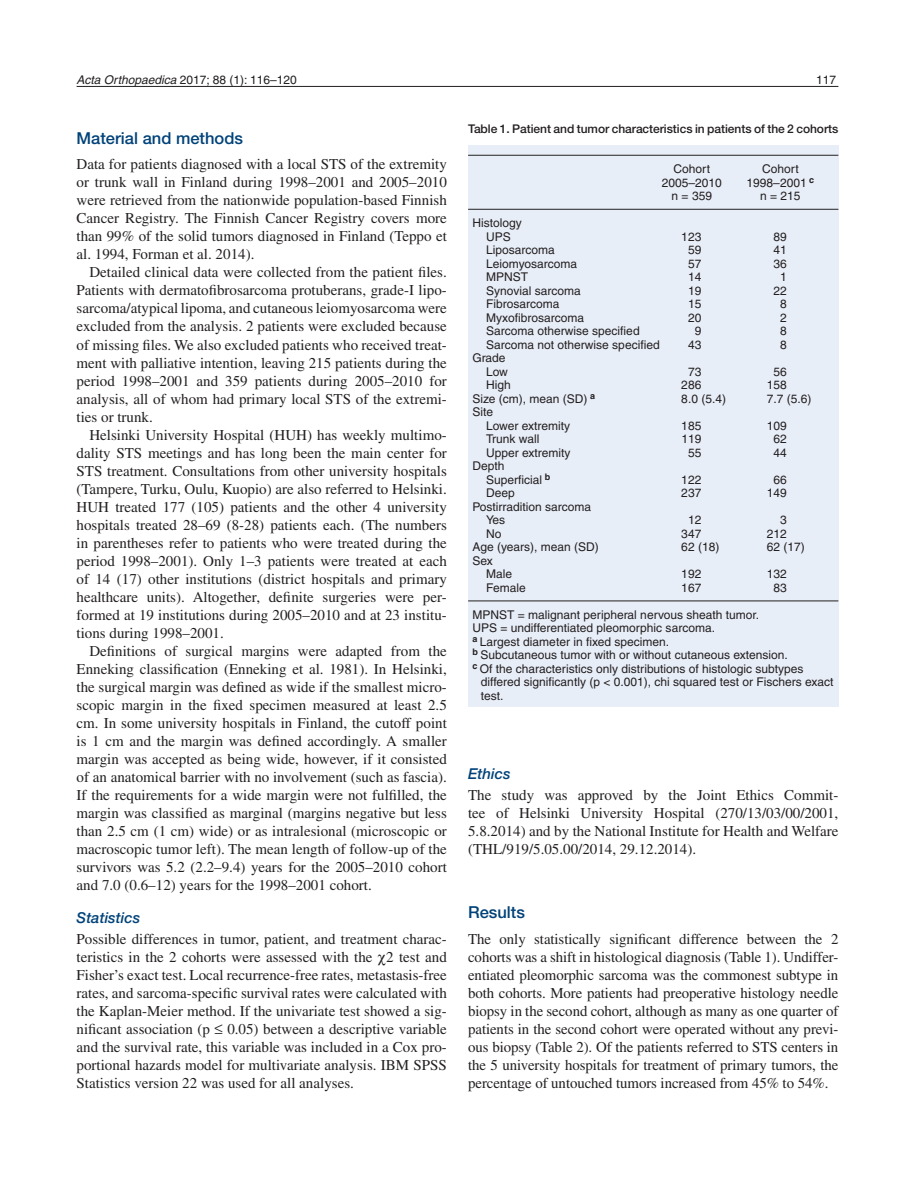
<style>
.page{position:relative;width:915px;height:1191px;background:#fff}
.page>*{position:absolute;margin:0;border:0;box-sizing:border-box;transform-origin:0 0}
.t1{font:500 16.5px "Helvetica Neue";color:#004279}
.t2{font:15px/18px "Times";color:#231f20;text-align:justify}
.t3{font:italic 500 15px "Helvetica Neue";color:#004279}
.t4{font:12px/13.5px "Helvetica";color:#231f20}
.t5{font:500 12px "Helvetica Neue";letter-spacing:-.005em;color:#231f20}
.s1{font-style:italic}
</style>
<div class="page">
<hr style="left:77px;top:86px;width:761px;height:1px;background:#231f20">
<div style="left:468px;top:146px;width:370px;height:561px;background:#e8eef8"></div>
<hr style="left:468px;top:155px;width:370px;height:1px;background:#231f20">
<hr style="left:468px;top:209px;width:370px;height:1px;background:#231f20">
<hr style="left:468px;top:600px;width:370px;height:1px;background:#231f20">
<p class="t4" style="left:77px;top:74px;width:222px"><span class="s1">Acta Orthopaedica</span> 2017; 88 (1): 116–120</p>
<p class="t4" style="left:816px;top:74px;width:22px">117</p>
<p class="t1" style="left:77px;top:132px;width:168px">Material and methods</p>
<p class="t2" style="left:77px;top:157px;width:371px">Data for patients diagnosed with a local STS of the extremity or trunk wall in Finland during 1998–2001 and 2005–2010 were retrieved from the nationwide population-based Finnish Cancer Registry. The Finnish Cancer Registry covers more than 99% of the solid tumors diagnosed in Finland (Teppo et al. 1994, Forman et al. 2014).</p>
<p class="t2" style="left:77px;top:265px;width:371px;text-indent:13px">Detailed clinical data were collected from the patient files.<br>Patients with dermatofibrosarcoma protuberans, grade-I lipo&shy;sarcoma/atypical lipoma, and cutaneous leiomyosarcoma were excluded from the analysis. 2 patients were excluded because of missing files. We also excluded patients who received treat&shy;ment with palliative intention, leaving 215 patients during the period 1998–2001 and 359 patients during 2005–2010 for analysis, all of whom had primary local STS of the extremi&shy;ties or trunk.</p>
<p class="t2" style="left:77px;top:427px;width:371px;text-indent:13px">Helsinki University Hospital (HUH) has weekly multimo&shy;dality STS meetings and has long been the main center for STS treatment. Consultations from other university hospitals (Tampere, Turku, Oulu, Kuopio) are also referred to Helsinki.<br>HUH treated 177 (105) patients and the other 4 university hospitals treated 28–69 (8-28) patients each. (The numbers in parentheses refer to patients who were treated during the period 1998–2001). Only 1–3 patients were treated at each of 14 (17) other institutions (district hospitals and primary healthcare units). Altogether, definite surgeries were per&shy;formed at 19 institutions during 2005–2010 and at 23 institu&shy;tions during 1998–2001.</p>
<p class="t2" style="left:77px;top:643px;width:371px;text-indent:13px">Definitions of surgical margins were adapted from the Enneking classification (Enneking et al. 1981). In Helsinki, the surgical margin was defined as wide if the smallest micro&shy;scopic margin in the fixed specimen measured at least 2.5 cm. In some university hospitals in Finland, the cutoff point is 1 cm and the margin was defined accordingly. A smaller margin was accepted as being wide, however, if it consisted of an anatomical barrier with no involvement (such as fascia).<br>If the requirements for a wide margin were not fulfilled, the margin was classified as marginal (margins negative but less than 2.5 cm (1 cm) wide) or as intralesional (microscopic or macroscopic tumor left). The mean length of follow-up of the survivors was 5.2 (2.2–9.4) years for the 2005–2010 cohort and 7.0 (0.6–12) years for the 1998–2001 cohort.</p>
<p class="t3" style="left:77px;top:912px;width:65px">Statistics</p>
<p class="t2" style="left:77px;top:931px;width:371px">Possible differences in tumor, patient, and treatment charac&shy;teristics in the 2 cohorts were assessed with the 2 test and Fisher’s exact test. Local recurrence-free rates, metastasis-free rates, and sarcoma-specific survival rates were calculated with the Kaplan-Meier method. If the univariate test showed a sig&shy;nificant association (p ≤ 0.05) between a descriptive variable and the survival rate, this variable was included in a Cox pro&shy;portional hazards model for multivariate analysis. IBM SPSS Statistics version 22 was used for all analyses.</p>
<p class="t5" style="left:468px;top:124px;width:371px">Table 1. Patient and tumor characteristics in patients of the 2 cohorts</p>
<p class="t4" style="left:673px;top:163px;width:38px">Cohort</p>
<p class="t4" style="left:761px;top:163px;width:38px">Cohort</p>
<p class="t4" style="left:661px;top:177px;width:62px">2005–2010</p>
<p class="t4" style="left:746px;top:177px;width:69px">1998–2001 <sup>c</sup></p>
<p class="t4" style="left:671px;top:190px;width:42px">n = 359</p>
<p class="t4" style="left:760px;top:190px;width:42px">n = 215</p>
<p class="t4" style="left:472px;top:217px;width:51px;text-align:center">Histology<br>UPS</p>
<p class="t4" style="left:681px;top:231px;width:22px">123</p>
<p class="t4" style="left:773px;top:231px;width:15px">89</p>
<p class="t4" style="left:486px;top:244px;width:70px">Liposarcoma</p>
<p class="t4" style="left:687px;top:244px;width:15px">59</p>
<p class="t4" style="left:773px;top:244px;width:15px">41</p>
<p class="t4" style="left:486px;top:258px;width:92px">Leiomyosarcoma</p>
<p class="t4" style="left:687px;top:258px;width:15px">57</p>
<p class="t4" style="left:773px;top:258px;width:15px">36</p>
<p class="t4" style="left:486px;top:271px;width:43px">MPNST</p>
<p class="t4" style="left:687px;top:271px;width:15px">14</p>
<p class="t4" style="left:780px;top:271px;width:8px">1</p>
<p class="t4" style="left:486px;top:285px;width:96px">Synovial sarcoma</p>
<p class="t4" style="left:687px;top:285px;width:15px">19</p>
<p class="t4" style="left:773px;top:285px;width:15px">22</p>
<p class="t4" style="left:486px;top:298px;width:75px">Fibrosarcoma</p>
<p class="t4" style="left:687px;top:298px;width:15px">15</p>
<p class="t4" style="left:780px;top:298px;width:8px">8</p>
<p class="t4" style="left:486px;top:312px;width:100px">Myxofibrosarcoma</p>
<p class="t4" style="left:687px;top:312px;width:15px">20</p>
<p class="t4" style="left:780px;top:312px;width:8px">2</p>
<p class="t4" style="left:486px;top:325px;width:155px">Sarcoma otherwise specified</p>
<p class="t4" style="left:694px;top:325px;width:8px">9</p>
<p class="t4" style="left:780px;top:325px;width:8px">8</p>
<p class="t4" style="left:486px;top:339px;width:175px">Sarcoma not otherwise specified</p>
<p class="t4" style="left:687px;top:339px;width:15px">43</p>
<p class="t4" style="left:780px;top:339px;width:8px">8</p>
<p class="t4" style="left:472px;top:352px;width:37px;text-align:right">Grade<br>Low</p>
<p class="t4" style="left:687px;top:366px;width:15px">73</p>
<p class="t4" style="left:773px;top:366px;width:15px">56</p>
<p class="t4" style="left:486px;top:379px;width:26px">High</p>
<p class="t4" style="left:681px;top:379px;width:22px">286</p>
<p class="t4" style="left:766px;top:379px;width:22px">158</p>
<p class="t4" style="left:472px;top:393px;width:124px">Size (cm), mean (SD) <sup>a</sup></p>
<p class="t4" style="left:681px;top:393px;width:46px">8.0 (5.4)</p>
<p class="t4" style="left:766px;top:393px;width:46px">7.7 (5.6)</p>
<p class="t4" style="left:486px;top:406px;width:86px;text-indent:-14px">Site<br>Lower extremity</p>
<p class="t4" style="left:681px;top:420px;width:22px">185</p>
<p class="t4" style="left:766px;top:420px;width:22px">109</p>
<p class="t4" style="left:486px;top:433px;width:55px">Trunk wall</p>
<p class="t4" style="left:681px;top:433px;width:22px">119</p>
<p class="t4" style="left:773px;top:433px;width:15px">62</p>
<p class="t4" style="left:486px;top:447px;width:86px">Upper extremity</p>
<p class="t4" style="left:687px;top:447px;width:15px">55</p>
<p class="t4" style="left:773px;top:447px;width:15px">44</p>
<p class="t4" style="left:486px;top:460px;width:66px;text-indent:-14px">Depth<br>Superficial <sup>b</sup></p>
<p class="t4" style="left:681px;top:474px;width:22px">122</p>
<p class="t4" style="left:773px;top:474px;width:15px">66</p>
<p class="t4" style="left:486px;top:487px;width:30px">Deep</p>
<p class="t4" style="left:681px;top:487px;width:22px">237</p>
<p class="t4" style="left:766px;top:487px;width:22px">149</p>
<p class="t4" style="left:486px;top:501px;width:106px;text-indent:-14px">Postirradition sarcoma<br>Yes</p>
<p class="t4" style="left:687px;top:514px;width:15px">12</p>
<p class="t4" style="left:780px;top:514px;width:8px">3</p>
<p class="t4" style="left:486px;top:528px;width:17px">No</p>
<p class="t4" style="left:681px;top:528px;width:22px">347</p>
<p class="t4" style="left:766px;top:528px;width:22px">212</p>
<p class="t4" style="left:472px;top:541px;width:128px">Age (years), mean (SD)</p>
<p class="t4" style="left:681px;top:541px;width:40px">62 (18)</p>
<p class="t4" style="left:766px;top:541px;width:40px">62 (17)</p>
<p class="t4" style="left:486px;top:555px;width:28px;text-indent:-14px">Sex<br>Male</p>
<p class="t4" style="left:681px;top:568px;width:22px">192</p>
<p class="t4" style="left:766px;top:568px;width:22px">132</p>
<p class="t4" style="left:486px;top:582px;width:41px">Female</p>
<p class="t4" style="left:681px;top:582px;width:22px">167</p>
<p class="t4" style="left:773px;top:582px;width:15px">83</p>
<p class="t4" style="left:472px;top:609px;width:288px">MPNST = malignant peripheral nervous sheath tumor.</p>
<p class="t4" style="left:472px;top:622px;width:244px">UPS = undifferentiated pleomorphic sarcoma.</p>
<p class="t4" style="left:472px;top:636px;width:198px"><sup>a</sup> Largest diameter in fixed specimen.</p>
<p class="t4" style="left:472px;top:649px;width:317px"><sup>b</sup> Subcutaneous tumor with or without cutaneous extension.</p>
<p class="t4" style="left:472px;top:663px;width:332px"><sup>c</sup> Of the characteristics only distributions of histologic subtypes</p>
<p class="t4" style="left:480px;top:676px;width:354px">differed significantly (p &lt; 0.001), chi squared test or Fischers exact</p>
<p class="t4" style="left:480px;top:690px;width:24px">test.</p>
<p class="t3" style="left:468px;top:768px;width:44px">Ethics</p>
<p class="t2" style="left:468px;top:787px;width:371px">The study was approved by the Joint Ethics Commit&shy;tee of Helsinki University Hospital (270/13/03/00/2001, 5.8.2014) and by the National Institute for Health and Welfare (THL/919/5.05.00/2014, 29.12.2014).</p>
<p class="t1" style="left:468px;top:906px;width:58px">Results</p>
<p class="t2" style="left:468px;top:931px;width:372px">The only statistically significant difference between the 2 cohorts was a shift in histological diagnosis (Table 1). Undiffer&shy;entiated pleomorphic sarcoma was the commonest subtype in both cohorts. More patients had preoperative histology needle biopsy in the second cohort, although as many as one quarter of patients in the second cohort were operated without any previ&shy;ous biopsy (Table 2). Of the patients referred to STS centers in the 5 university hospitals for treatment of primary tumors, the percentage of untouched tumors increased from 45% to 54%.</p>
</div>
